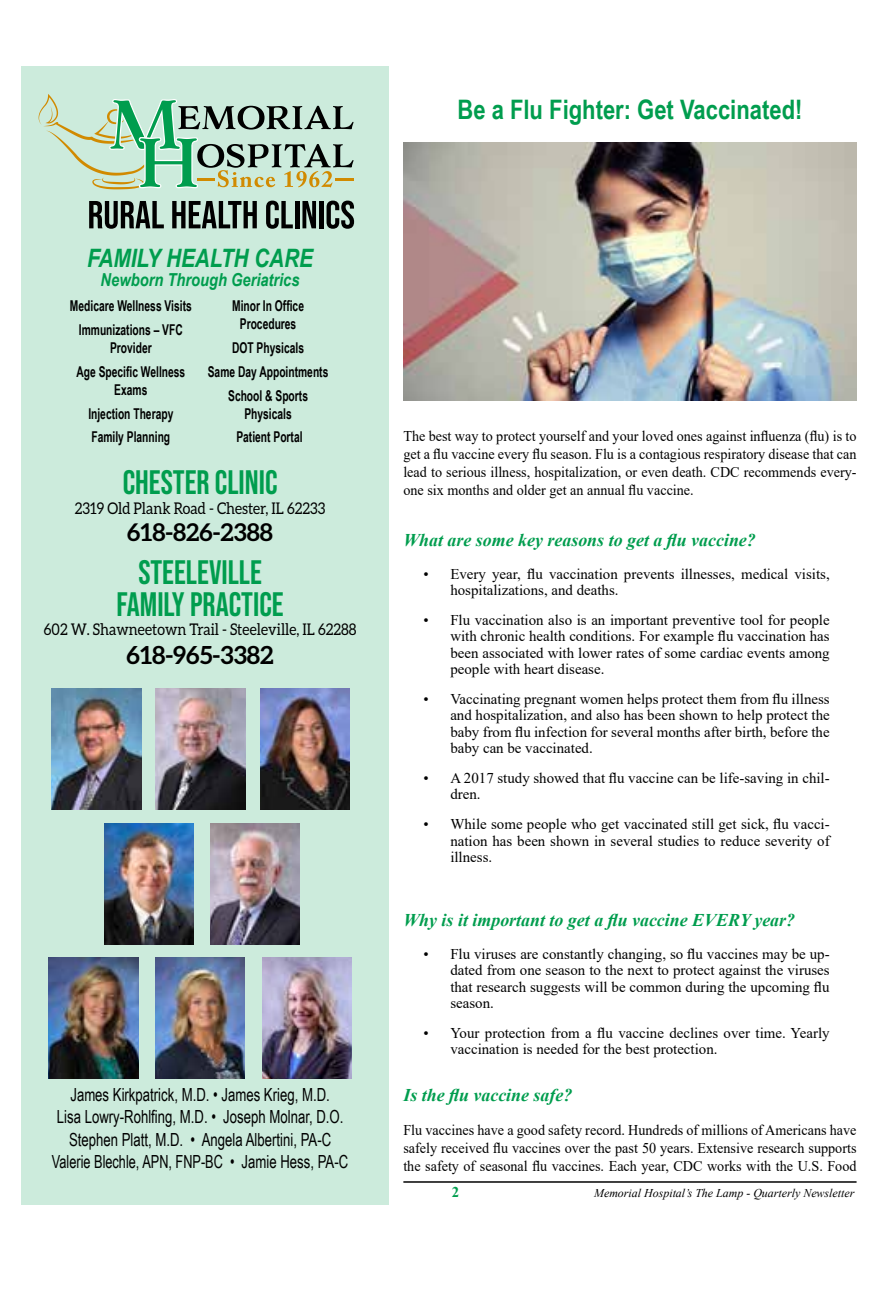
<style>
.page{position:relative;width:891px;height:1296px;background:#fff}
.page>*{position:absolute;margin:0;border:0;box-sizing:border-box;transform-origin:0 0}
.t1{font:33.98px/32.2px "Bebas Neue";color:#009d4e;text-align:center;scale:.96 1}
.t2{font:700 26.78px "Arial Narrow";color:#009d4e}
.t3{font:italic 700 25.43px "Arial Narrow";color:#009d4e}
.t4{font:700 24.97px "Aleo";color:#000}
.t5{font:700 24.53px "Aleo";color:#000}
.t6{font:18px/22.3px "Arial Narrow";color:#000;text-align:center;scale:.89 1}
.t7{font:italic 700 18px "Times New Roman";color:#009d4e}
.t8{font:italic 700 18px "Arial Narrow";color:#009d4e}
.t9{font:16.2px "Aleo";color:#000;scale:.89 1}
.t10{font:14.85px/16.4px "Times New Roman";color:#000;text-align:justify}
.t11{font:14.85px/18px "Times New Roman";color:#000;text-align:justify;scale:.95 1}
.t12{font:700 14.85px/23.8px "Arial Narrow";color:#000;text-align:center;scale:.84 1}
.t13{font:700 14.85px "Times New Roman";color:#009d4e}
.t14{font:italic 11.92px "Times New Roman";color:#000}
</style>
<div class="page">
<div style="left:21px;top:66px;width:367px;height:1139px;background:#ccebdc"></div>
<hr style="left:403px;top:1181px;width:454px;height:2px;background:#000">
<img style="left:52px;top:689px;width:89px;height:121px">
<img style="left:156px;top:689px;width:89px;height:121px">
<img style="left:260px;top:689px;width:90px;height:121px">
<img style="left:49px;top:958px;width:89px;height:121px">
<img style="left:155px;top:958px;width:90px;height:121px">
<img style="left:262px;top:958px;width:90px;height:121px">
<img style="left:104px;top:823px;width:90px;height:121px">
<img style="left:210px;top:823px;width:90px;height:121px">
<svg style="left:39px;top:94px;width:315px;height:95px"></svg>
<svg style="left:89px;top:201px;width:75px;height:28px"></svg>
<svg style="left:172px;top:201px;width:85px;height:27px"></svg>
<svg style="left:266px;top:201px;width:27px;height:28px"></svg>
<hr style="left:295px;top:201px;width:4px;height:27px;background:#000">
<svg style="left:302px;top:201px;width:14px;height:27px"></svg>
<div style="left:319px;top:201px;width:5px;height:27px;background:#000"></div>
<svg style="left:327px;top:201px;width:27px;height:28px"></svg>
<img style="left:403px;top:142px;width:454px;height:259px">
<h2 class="t2" style="left:457px;top:90px;width:347px">Be a Flu Fighter: Get Vaccinated!</h2>
<h3 class="t3" style="left:87px;top:239px;width:228px">FAMILY HEALTH CARE</h3>
<p class="t8" style="left:101px;top:266px;width:200px">Newborn Through Geriatrics</p>
<p class="t12" style="left:70px;top:293px;width:147px">Medicare Wellness Visits<br>Immunizations – VFC</p>
<p class="t12" style="left:76px;top:335px;width:131px">Provider<br>Age Specific Wellness</p>
<p class="t12" style="left:88px;top:377px;width:103px">Exams<br>Injection Therapy<br>Family Planning</p>
<p class="t12" style="left:232px;top:296px;width:87px;line-height:18px">Minor In Office<br>Procedures</p>
<p class="t12" style="left:208px;top:335px;width:145px">DOT Physicals<br>Same Day Appointments<br>School &amp; Sports</p>
<p class="t12" style="left:236px;top:401px;width:80px">Physicals<br>Patient Portal</p>
<h1 class="t1" style="left:123px;top:466px;width:163px">CHESTER CLINIC</h1>
<p class="t9" style="left:75px;top:499px;width:283px">2319 Old Plank Road - Chester, IL 62233</p>
<h3 class="t5" style="left:127px;top:518px;width:147px">618-826-2388</h3>
<h1 class="t1" style="left:117px;top:556px;width:175px">STEELEVILLE<br>FAMILY PRACTICE</h1>
<p class="t9" style="left:44px;top:621px;width:353px">602 W. Shawneetown Trail - Steeleville, IL 62288</p>
<h3 class="t4" style="left:127px;top:640px;width:149px">618-965-3382</h3>
<p class="t6" style="left:52px;top:1083px;width:334px">James Kirkpatrick, M.D. • James Krieg, M.D.<br>Lisa Lowry-Rohlfing, M.D. • Joseph Molnar, D.O.<br>Stephen Platt, M.D. • Angela Albertini, PA-C Valerie Blechle, APN, FNP-BC • Jamie Hess, PA-C</p>
<p class="t11" style="left:403px;top:427px;width:479px">The best way to protect yourself and your loved ones against influenza (flu) is to get a flu vaccine every flu season. Flu is a contagious respiratory disease that can lead to serious illness, hospitalization, or even death. CDC recommends every&shy;one six months and older get an annual flu vaccine.</p>
<p class="t7" style="left:403px;top:527px;width:354px">What are some key reasons to get a flu vaccine?</p>
<p class="t10" style="left:450px;top:565px;width:381px;text-indent:-27px">• Every year, flu vaccination prevents illnesses, medical visits, hospitalizations, and deaths.</p>
<p class="t10" style="left:450px;top:611px;width:381px;text-indent:-27px">• Flu vaccination also is an important preventive tool for people with chronic health conditions. For example flu vaccination has been associated with lower rates of some cardiac events among people with heart disease.</p>
<p class="t10" style="left:450px;top:690px;width:381px;text-indent:-27px">• Vaccinating pregnant women helps protect them from flu illness and hospitalization, and also has been shown to help protect the baby from flu infection for several months after birth, before the baby can be vaccinated.</p>
<p class="t10" style="left:450px;top:769px;width:381px;text-indent:-27px">• A 2017 study showed that flu vaccine can be life-saving in chil&shy;dren.</p>
<p class="t10" style="left:450px;top:816px;width:381px;text-indent:-27px">• While some people who get vaccinated still get sick, flu vacci&shy;nation has been shown in several studies to reduce severity of illness.</p>
<p class="t7" style="left:403px;top:908px;width:393px">Why is it important to get a flu vaccine EVERY year?</p>
<p class="t10" style="left:450px;top:945px;width:381px;text-indent:-27px">• Flu viruses are constantly changing, so flu vaccines may be up&shy;dated from one season to the next to protect against the viruses that research suggests will be common during the upcoming flu season.</p>
<p class="t10" style="left:450px;top:1024px;width:381px;text-indent:-27px">• Your protection from a flu vaccine declines over time. Yearly vaccination is needed for the best protection.</p>
<p class="t7" style="left:403px;top:1082px;width:171px">Is the flu vaccine safe?</p>
<p class="t11" style="left:403px;top:1121px;width:479px">Flu vaccines have a good safety record. Hundreds of millions of Americans have safely received flu vaccines over the past 50 years. Extensive research supports the safety of seasonal flu vaccines. Each year, CDC works with the U.S. Food</p>
<p class="t13" style="left:452px;top:1181px;width:9px">2</p>
<p class="t14" style="left:594px;top:1185px;width:262px">Memorial Hospital’s The Lamp - Quarterly Newsletter</p>
</div>
